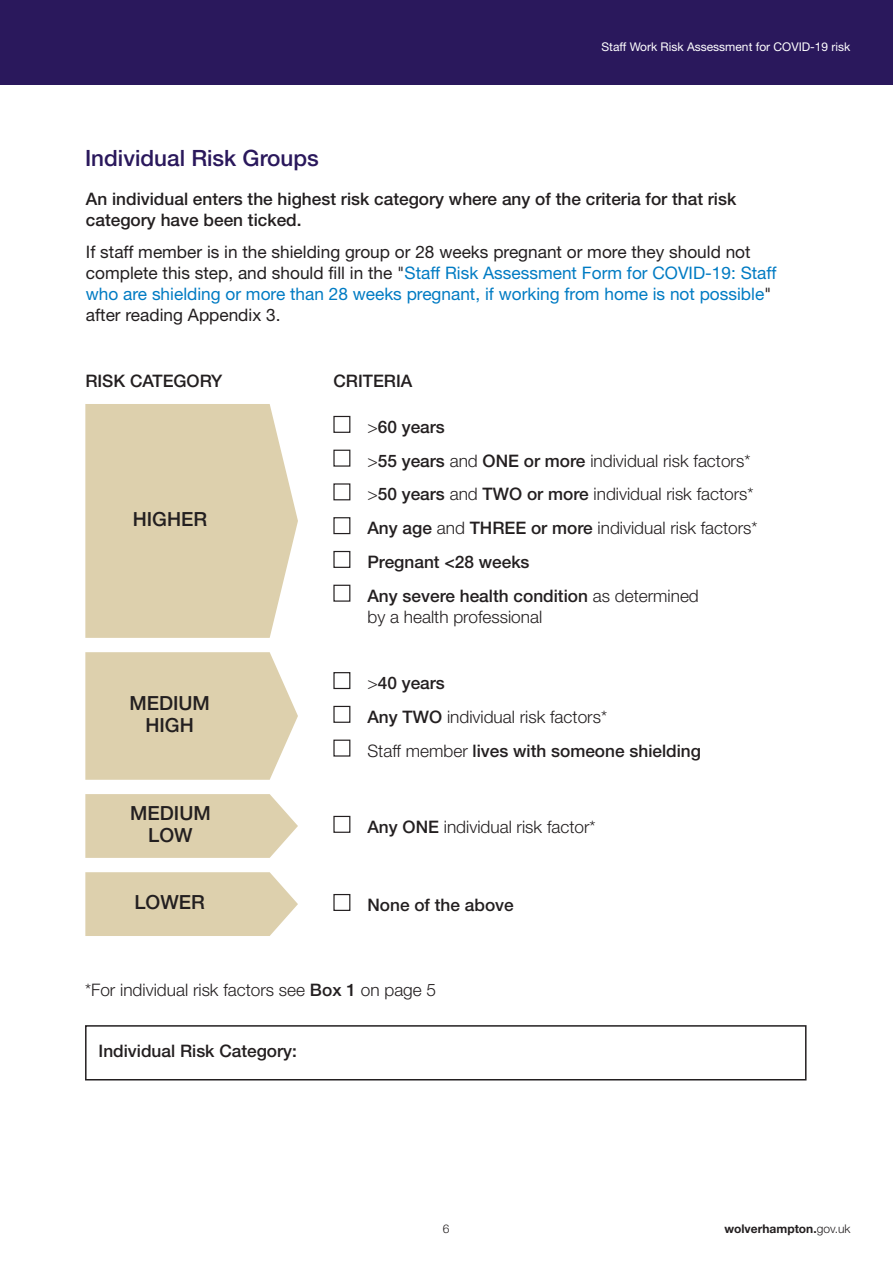
<style>
.page{position:relative;width:893px;height:1263px;background:#fff}
.page>*{position:absolute;margin:0;border:0;box-sizing:border-box;transform-origin:0 0}
.t1{font:500 22.5px "Helvetica Neue";color:#2a185c}
.t2{font:500 19.5px/22.5px "Helvetica Neue";color:#231f20;text-align:center}
.t3{font:300 17.25px/21px "Helvetica Neue";color:#231f20}
.t4{font:17.25px/21px "Helvetica Neue";color:#231f20}
.t5{font:500 17.25px/21px "Helvetica Neue";color:#231f20}
.t6{font:12px "Helvetica Neue LT Std";color:#fff}
.t7{font:700 12px "Helvetica Neue LT Std";color:#231f20}
.t8{font:300 12px "Helvetica Neue LT Std";color:#231f20}
.s1{font-family:"Helvetica Neue LT Std";color:#007bc3}
.s2{font-weight:300}
.s3{font-weight:500}
</style>
<div class="page">
<div style="left:0;top:0;width:893px;height:85px;background:#2a185c"></div>
<svg style="left:85px;top:404px;width:213px;height:234px;fill:#ddd0ad"></svg>
<svg style="left:85px;top:872px;width:213px;height:64px"></svg>
<svg style="left:85px;top:794px;width:213px;height:64px"></svg>
<svg style="left:85px;top:652px;width:213px;height:128px"></svg>
<div style="left:333px;top:416px;width:17px;height:17px;border:1px solid #231f20"></div>
<div style="left:333px;top:450px;width:17px;height:17px;border:1px solid #231f20"></div>
<div style="left:333px;top:483px;width:17px;height:17px;border:1px solid #231f20"></div>
<div style="left:333px;top:517px;width:17px;height:17px;border:1px solid #231f20"></div>
<div style="left:333px;top:551px;width:17px;height:17px;border:1px solid #231f20"></div>
<div style="left:333px;top:585px;width:17px;height:17px;border:1px solid #231f20"></div>
<div style="left:333px;top:672px;width:17px;height:17px;border:1px solid #231f20"></div>
<div style="left:333px;top:706px;width:17px;height:17px;border:1px solid #231f20"></div>
<div style="left:333px;top:740px;width:17px;height:17px;border:1px solid #231f20"></div>
<div style="left:333px;top:816px;width:17px;height:17px;border:1px solid #231f20"></div>
<div style="left:333px;top:894px;width:17px;height:17px;border:1px solid #231f20"></div>
<div style="left:85px;top:1025px;width:721px;height:55px;border:2px solid #231f20"></div>
<p class="t1" style="left:85px;top:150px;width:235px">Individual Risk Groups</p>
<p class="t6" style="left:601px;top:43px;width:250px">Staff Work Risk Assessment for COVID-19 risk</p>
<p class="t5" style="left:86px;top:190px;width:652px">An individual enters the highest risk category where any of the criteria for that risk category have been ticked.</p>
<p class="t4" style="left:86px;top:243px;width:692px">If staff member is in the shielding group or 28 weeks pregnant or more they should not complete this step, and should fill in the "<span class="s1">Staff Risk Assessment Form for COVID-19: Staff who are shielding or more than 28 weeks pregnant, if working from home is not possible</span>" after reading Appendix 3.</p>
<p class="t5" style="left:85px;top:372px;width:139px">RISK CATEGORY</p>
<p class="t5" style="left:333px;top:372px;width:80px">CRITERIA</p>
<p class="t2" style="left:133px;top:510px;width:76px">HIGHER</p>
<p class="t2" style="left:129px;top:693px;width:82px">MEDIUM<br>HIGH</p>
<p class="t2" style="left:130px;top:803px;width:82px">MEDIUM<br>LOW</p>
<p class="t2" style="left:134px;top:893px;width:72px">LOWER</p>
<p class="t5" style="left:367px;top:418px;width:79px"><span class="s2">&gt;</span>60 years</p>
<p class="t3" style="left:367px;top:452px;width:384px">&gt;<span class="s3">55 years</span> and <span class="s3">ONE or more</span> individual risk factors*</p>
<p class="t3" style="left:367px;top:485px;width:388px">&gt;<span class="s3">50 years</span> and <span class="s3">TWO or more</span> individual risk factors*</p>
<p class="t3" style="left:367px;top:519px;width:392px"><span class="s3">Any age</span> and <span class="s3">THREE or more</span> individual risk factors*</p>
<p class="t5" style="left:367px;top:553px;width:164px">Pregnant &lt;28 weeks</p>
<p class="t3" style="left:367px;top:587px;width:333px"><span class="s3">Any severe health condition</span> as determined by a health professional</p>
<p class="t5" style="left:367px;top:674px;width:79px"><span class="s2">&gt;</span>40 years</p>
<p class="t3" style="left:367px;top:708px;width:241px"><span class="s3">Any TWO</span> individual risk factors*</p>
<p class="t5" style="left:367px;top:742px;width:335px"><span class="s2">Staff member</span> lives with someone shielding</p>
<p class="t3" style="left:367px;top:818px;width:230px"><span class="s3">Any ONE</span> individual risk factor*</p>
<p class="t5" style="left:367px;top:896px;width:148px">None of the above</p>
<p class="t3" style="left:85px;top:981px;width:353px">*For individual risk factors see <span class="s3">Box 1</span> on page 5</p>
<p class="t5" style="left:99px;top:1042px;width:200px">Individual Risk Category:</p>
<p class="t8" style="left:443px;top:1224px;width:8px">6</p>
<p class="t7" style="left:724px;top:1222px;width:128px">wolverhampton.<span class="s2">gov.uk</span></p>
</div>
